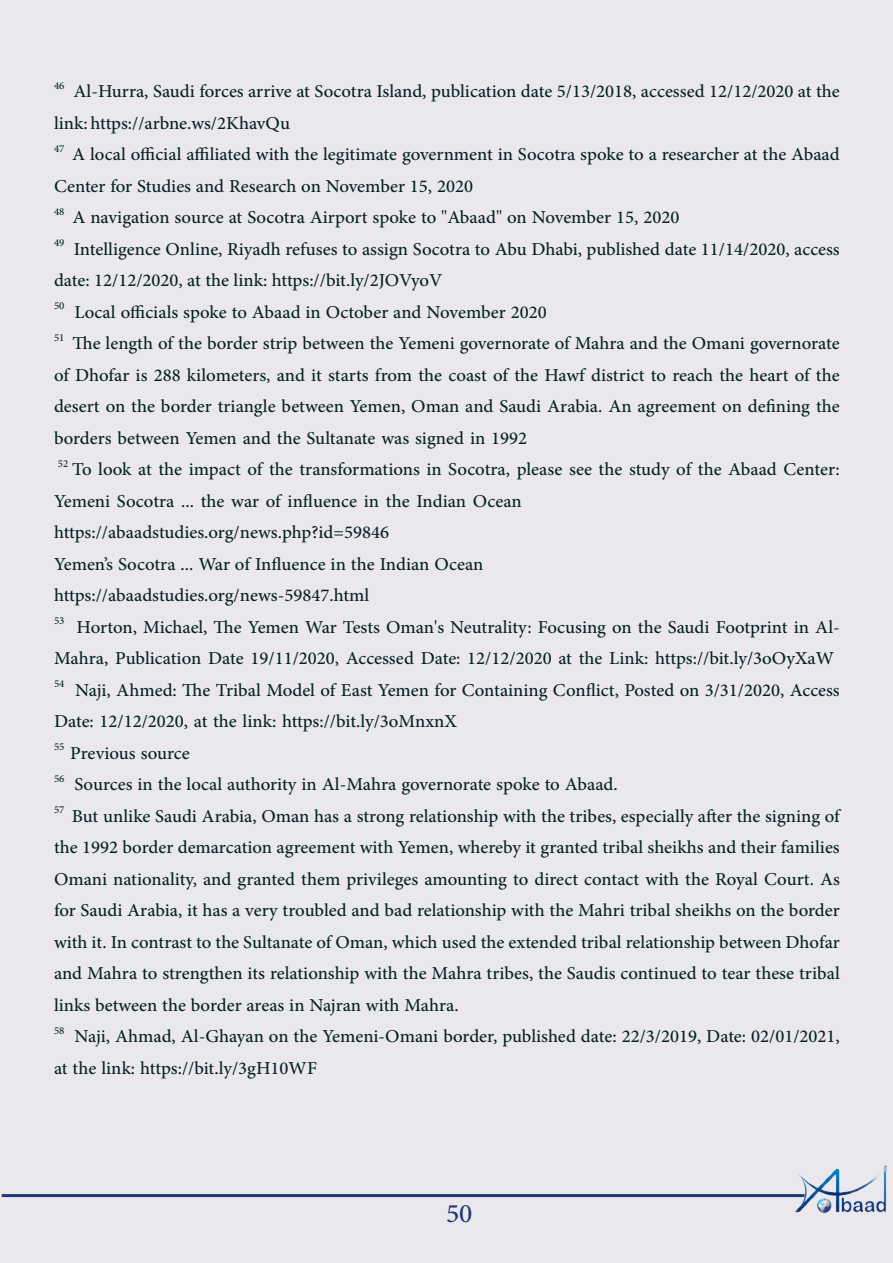
<style>
.page{position:relative;width:893px;height:1263px;background:#eae8ec}
.page>*{position:absolute;margin:0;border:0;box-sizing:border-box;transform-origin:0 0}
.t1{font:37.5px "Adobe Arabic";color:#213a74}
.t2{font:25.5px/31.5px "Adobe Arabic";color:#062224}
.t3{font:14.85px "Adobe Arabic";color:#062224}
</style>
<div class="page">
<hr style="left:2px;top:1194px;width:803px;height:3px;background:#213a74">
<img style="left:791px;top:1165px;width:96px;height:48px">
<p class="t3" style="left:54px;top:75px;width:12px">46</p>
<p class="t2" style="left:72px;top:104px;width:769px;text-indent:-18px">link:https://arbne.ws/2KhavQu<br>A local official affiliated with the legitimate government in Socotra spoke ato researcher at the Abaad</p>
<p class="t2" style="left:73px;top:73px;width:768px">Al-Hurra, Saudi forces arrive at Socotra Island, publication date 5/13/2018, accessed 12/12/2020 at the</p>
<p class="t3" style="left:54px;top:138px;width:12px">47</p>
<p class="t2" style="left:72px;top:167px;width:608px;text-indent:-18px">Center for Studies and Research on November 15, 2020<br>A navigation source at Socotra Airport spoke to "Abaad" on November 15, 2020</p>
<p class="t3" style="left:54px;top:201px;width:12px">48</p>
<p class="t3" style="left:54px;top:233px;width:12px">49</p>
<p class="t2" style="left:74px;top:262px;width:474px;text-indent:-20px">date: 12/12/2020, at the link: https://bit l y. /2JOVyoV<br>Local officials spoke to Abaad in October and November 2020</p>
<p class="t2" style="left:74px;top:230px;width:767px">Intelligence Online, Riyadh refuses to assign Socotra to Abu Dhabi, published date 11/14/2020, access</p>
<p class="t3" style="left:54px;top:296px;width:12px">50</p>
<p class="t3" style="left:54px;top:327px;width:12px">51</p>
<p class="t2" style="left:54px;top:356px;width:787px;text-align:justify">of Dhofar is 288 kilometers, and it starts from the coast of the Hawf district to reach the heart of the desert on the border triangle between Yemen, Oman and Saudi Arabia. An agreement on defining the borders between Yemen and the Sultanate was signed in 1992</p>
<p class="t2" style="left:72px;top:451px;width:769px">To look at the impact of the transformations in Socotra, please see the study of the Abaad Center:</p>
<p class="t2" style="left:72px;top:325px;width:769px">The length of the border strip between the Yemeni governorate of Mahra and the Omani governorate</p>
<p class="t3" style="left:58px;top:453px;width:12px">52</p>
<p class="t2" style="left:54px;top:482px;width:469px">Yemeni Socotra ... the war of influence in the Indian Ocean https://abaadstudies.org/news.php =i d? 59846<br>Yemens’ Socotra ... War of Influence in the Indian Ocean https://abaadstudies.org/news-59847.html</p>
<p class="t3" style="left:54px;top:611px;width:12px">53</p>
<p class="t2" style="left:77px;top:608px;width:765px">Horton, Michael, The Yemen War Tests Omans' Neutrality: Focusing on the Saudi Footprint in Al-</p>
<p class="t2" style="left:54px;top:640px;width:782px">Mahra, Publication Date 19/11/2020, Accessed Date: 12/12/2020 at the Link: https://bit l y. /3oOyXaW</p>
<p class="t3" style="left:54px;top:674px;width:12px">54</p>
<p class="t2" style="left:70px;top:703px;width:388px;text-indent:-16px">Date: 12/12/2020, at the link: https://bit l y. /3oMnxnX<br>Previous source</p>
<p class="t2" style="left:75px;top:671px;width:766px">Naji, Ahmed: The Tribal Model of East Yemen for Containing Conflict, Posted on 3/31/2020, Access</p>
<p class="t3" style="left:54px;top:737px;width:12px">55</p>
<p class="t3" style="left:54px;top:768px;width:12px">56</p>
<p class="t2" style="left:74px;top:766px;width:545px">Sources in the local authority in Al-Mahra governorate spoke to Abaad.</p>
<p class="t3" style="left:54px;top:800px;width:12px">57</p>
<p class="t2" style="left:54px;top:829px;width:787px;text-align:justify">the 1992 border demarcation agreement with Yemen, whereby it granted tribal sheikhs and their families Omani nationality, and granted them privileges amounting to direct contact with the Royal Court. As for Saudi Arabia it, has a very troubled and bad relationship with the Mahri tribal sheikhs on the border with In.it contrast to the Sultanate of Oman, which used the extended tribal relationship between Dhofar and Mahra to strengthen its relationship with the Mahra tribes, the Saudis continued to tear these tribal links between the border areas in Najran with Mahra.</p>
<p class="t2" style="left:74px;top:1018px;width:767px">Naji, Ahmad, Al-Ghayan on the Yemeni-Omani border, published date: 22/3/2019, Date: 02/01/2021,</p>
<p class="t2" style="left:72px;top:797px;width:769px">But unlike Saudi Arabia, Oman has a strong relationship with the tribes, especially after the signing of</p>
<p class="t3" style="left:54px;top:1020px;width:12px">58</p>
<p class="t2" style="left:54px;top:1049px;width:264px">at the link: https://bit l y. /3gH10WF</p>
<h1 class="t1" style="left:446px;top:1187px;width:28px">50</h1>
</div>
